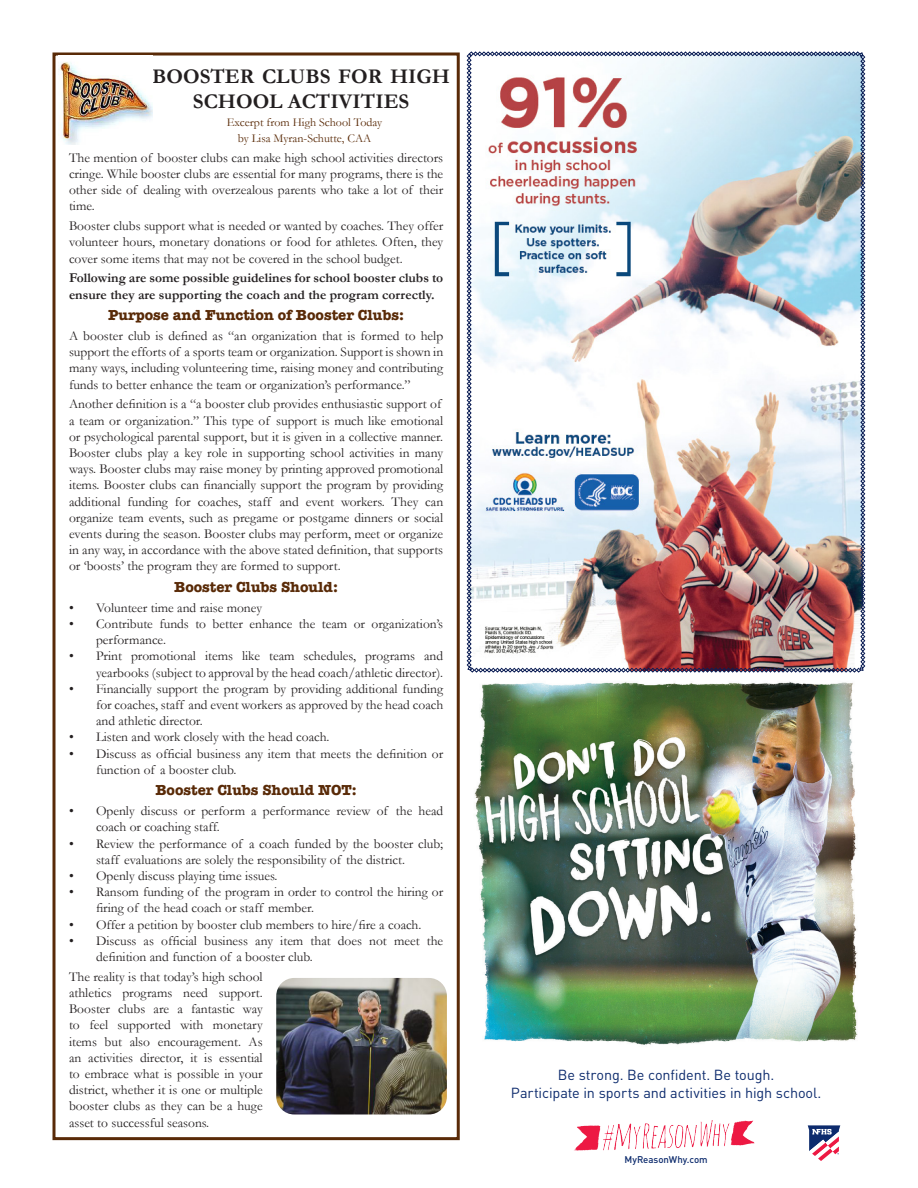
<style>
.page{position:relative;width:918px;height:1188px;background:#fff}
.page>*{position:absolute;margin:0;border:0;box-sizing:border-box;transform-origin:0 0}
.t1{font:700 21px/25.2px "Garamond";color:#231f20;text-align:center}
.t2{font:700 15px "American Typewriter";color:#592a07}
.t3{font:14.4px/17.4px "DIN";letter-spacing:-.01em;color:#0d2b6d;text-align:center}
.t4{font:13.5px/16.2px "Garamond";color:#231f20}
.t5{font:700 13.5px/16.2px "Garamond";color:#231f20}
.t6{font:12px "Garamond";color:#592a07}
.t7{font:500 9.75px "DIN";color:#0d2b6d}
</style>
<div class="page">
<div style="left:52px;top:52px;width:408px;height:1088px;border:3px solid #592a07"></div>
<img style="left:58px;top:62px;width:94px;height:83px">
<img style="left:276px;top:978px;width:171px;height:136px">
<img style="left:467px;top:51px;width:398px;height:622px">
<img style="left:474px;top:681px;width:384px;height:445px">
<svg style="left:808px;top:1125px;width:32px;height:36px"></svg>
<img style="left:573px;top:1120px;width:186px;height:31px">
<p class="t1" style="left:152px;top:63px;width:299px">BOOSTER CLUBS FOR HIGH<br>SCHOOL ACTIVITIES</p>
<p class="t6" style="left:227px;top:115px;width:157px">Excerpt from High School Today</p>
<p class="t6" style="left:238px;top:131px;width:135px">by Lisa Myran-Schutte, CAA</p>
<p class="t4" style="left:69px;top:149px;width:376px;text-align:justify">The mention of booster clubs can make high school activities directors cringe. While booster clubs are essential for many programs, there is the other side of dealing with overzealous parents who take a lot of their time.</p>
<p class="t4" style="left:69px;top:218px;width:376px;text-align:justify">Booster clubs support what is needed or wanted by coaches. They offer volunteer hours, monetary donations or food for athletes. Often, they cover some items that may not be covered in the school budget.</p>
<p class="t5" style="left:69px;top:270px;width:376px">Following are some possible guidelines for school booster clubs to ensure they are supporting the coach and the program correctly.</p>
<p class="t2" style="left:108px;top:302px;width:297px">Purpose and Function of Booster Clubs:</p>
<p class="t4" style="left:69px;top:328px;width:376px;text-align:justify">A booster club is defined as “an organization that is formed to help support the efforts of a sports team or organization. Support is shown in many ways, including volunteering time, raising money and contributing funds to better enhance the team or organization’s performance.”</p>
<p class="t4" style="left:69px;top:396px;width:376px">Another definition is a “a booster club provides enthusiastic support of a team or organization.” This type of support is much like emotional or psychological parental support, but it is given in a collective manner.<br>Booster clubs play a key role in supporting school activities in many ways. Booster clubs may raise money by printing approved promotional items. Booster clubs can financially support the program by providing additional funding for coaches, staff and event workers. They can organize team events, such as pregame or postgame dinners or social events during the season. Booster clubs may perform, meet or organize in any way, in accordance with the above stated definition, that supports or ‘boosts’ the program they are formed to support.</p>
<p class="t2" style="left:174px;top:574px;width:165px">Booster Clubs Should:</p>
<p class="t4" style="left:69px;top:599px;width:195px">• Volunteer time and raise money</p>
<p class="t4" style="left:96px;top:616px;width:349px;text-indent:-27px">• Contribute funds to better enhance the team or organization’s performance.</p>
<p class="t4" style="left:69px;top:648px;width:376px;text-align:right">• Print promotional items like team schedules, programs and yearbooks (subject to approval by the head coach/athletic director).</p>
<p class="t4" style="left:96px;top:680px;width:349px;text-align:justify;text-indent:-27px">• Financially support the program by providing additional funding for coaches, staff and event workers as approved by the head coach and athletic director.</p>
<p class="t4" style="left:69px;top:729px;width:262px">• Listen and work closely with the head coach.</p>
<p class="t4" style="left:96px;top:745px;width:349px;text-indent:-27px">• Discuss as official business any item that meets the definition or function of a booster club.</p>
<p class="t2" style="left:155px;top:777px;width:203px">Booster Clubs Should NOT:</p>
<p class="t4" style="left:96px;top:803px;width:349px;text-indent:-27px">• Openly discuss or perform a performance review of the head coach or coaching staff.</p>
<p class="t4" style="left:96px;top:835px;width:349px;text-indent:-27px">• Review the performance of a coach funded by the booster club; staff evaluations are solely the responsibility of the district.</p>
<p class="t4" style="left:69px;top:868px;width:210px">• Openly discuss playing time issues.</p>
<p class="t4" style="left:96px;top:884px;width:349px;text-indent:-27px">• Ransom funding of the program in order to control the hiring or firing of the head coach or staff member.</p>
<p class="t4" style="left:69px;top:916px;width:354px">• Offer a petition by booster club members to hire/fire a coach.</p>
<p class="t4" style="left:96px;top:932px;width:349px;text-indent:-27px">• Discuss as official business any item that does not meet the definition and function of a booster club.</p>
<p class="t4" style="left:69px;top:968px;width:195px;text-align:justify">The reality is that today’s high school athletics programs need support.<br>Booster clubs are a fantastic way to feel supported with monetary items but also encouragement. As an activities director, it is essential to embrace what is possible in your district, whether it is one or multiple booster clubs as they can be a huge asset to successful seasons.</p>
<p class="t3" style="left:511px;top:1066px;width:312px">Be strong. Be confident. Be tough.<br>Participate in sports and activities in high school.</p>
<p class="t7" style="left:624px;top:1154px;width:85px">MyReasonWhy.com</p>
</div>
